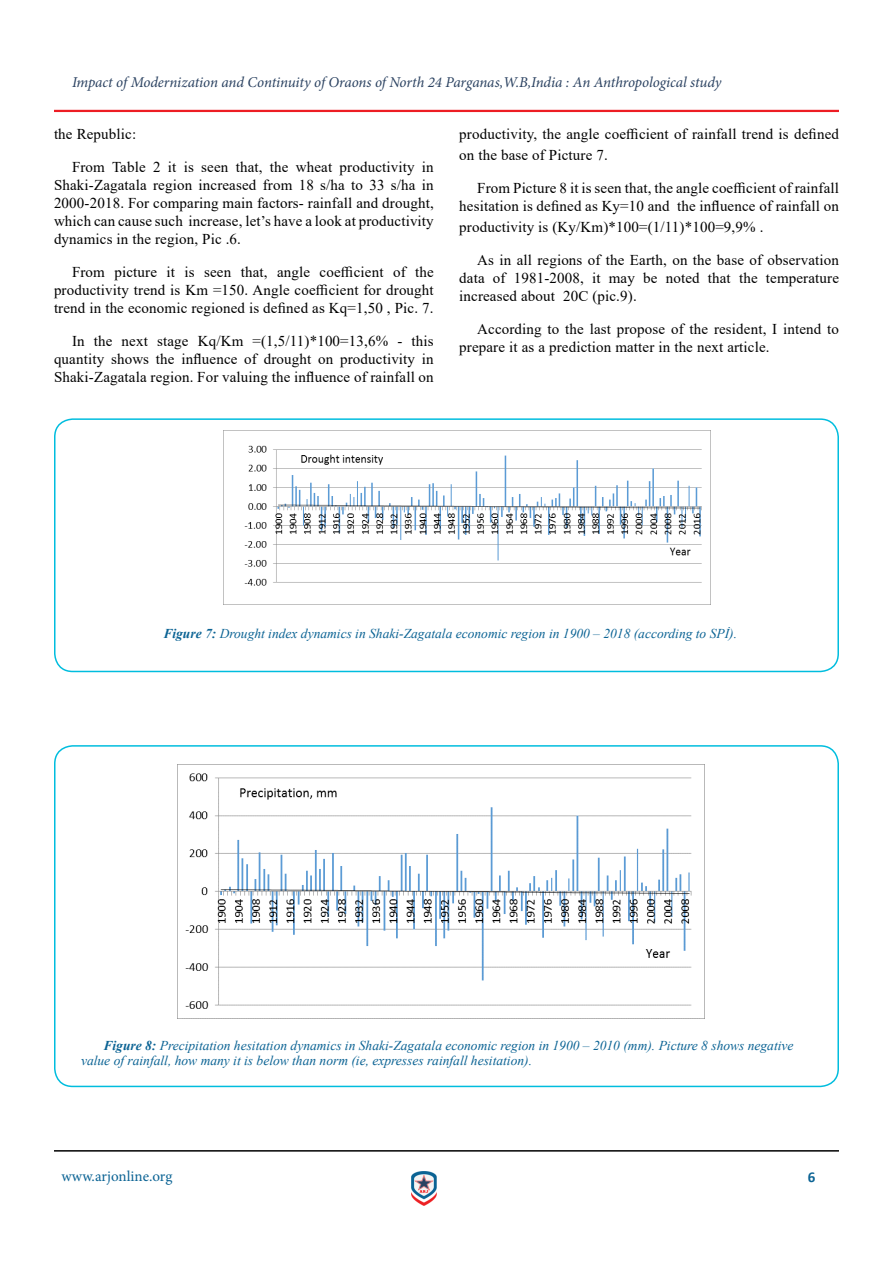
<style>
.page{position:relative;width:893px;height:1263px;background:#fff}
.page>*{position:absolute;margin:0;border:0;box-sizing:border-box;transform-origin:0 0}
.t1{font:15px/18px "Times New Roman";letter-spacing:.01em;color:#000;text-align:justify}
.t2{font:italic 15px "Minion Pro";letter-spacing:-.01em;color:#2b4261}
.t3{font:15px "Minion Pro";color:#0b6394}
.t4{font:700 15px "Calibri";color:#0b6394}
.t5{font:italic 13.5px/15px "Times New Roman";color:#0b6394}
.s1{font-weight:700}
</style>
<div class="page">
<hr style="left:54px;top:110px;width:785px;height:2px;background:#ed1d24">
<hr style="left:54px;top:1150px;width:785px;height:1px;background:#000101">
<img style="left:411px;top:1171px;width:26px;height:34px">
<img style="left:224px;top:430px;width:487px;height:174px">
<div style="left:54px;top:418px;width:785px;height:254px;border:2px solid #00bdde;border-radius:18px"></div>
<img style="left:177px;top:765px;width:527px;height:254px">
<div style="left:54px;top:745px;width:785px;height:342px;border:2px solid #00bdde;border-radius:18px"></div>
<p class="t2" style="left:72px;top:71px;width:651px">Impact of Modernization and Continuity of Oraons of North 24 Parganas,W.B,India : An Anthropological study</p>
<p class="t1" style="left:54px;top:124px;width:84px">the Republic:</p>
<p class="t1" style="left:54px;top:157px;width:381px;text-indent:18px">From Table 2 it is seen that, the wheat productivity in Shaki-Zagatala region increased from 18 s/ha to 33 s/ha in 2000-2018. For comparing main factors- rainfall and drought, which can cause such increase, let’s have a look at productivity dynamics in the region, Pic .6.</p>
<p class="t1" style="left:54px;top:262px;width:381px;text-indent:18px">From picture it is seen that, angle coefficient of the productivity trend is Km =150. Angle coefficient for drought trend in the economic regioned is defined as Kq=1,50 , Pic. 7.</p>
<p class="t1" style="left:54px;top:331px;width:381px;text-indent:18px">In the next stage Kq/Km =(1,5/11)*100=13,6% - this quantity shows the influence of drought on productivity in Shaki-Zagatala region. For valuing the influence of rainfall on</p>
<p class="t1" style="left:459px;top:123px;width:381px;line-height:21px">productivity, the angle coefficient of rainfall trend is defined on the base of Picture 7.</p>
<p class="t1" style="left:459px;top:178px;width:381px;text-align:right">From Picture 8 it is seen that, the angle coefficient of rainfall hesitation is defined as Ky=10 and the influence of rainfall on</p>
<p class="t1" style="left:459px;top:217px;width:306px">productivity is (Ky/Km)*100=(1/11)*100=9,9% .</p>
<p class="t1" style="left:459px;top:250px;width:381px;text-indent:18px">As in all regions of the Earth, on the base of observation data of 1981-2008, it may be noted that the temperature increased about 20C (pic.9).</p>
<p class="t1" style="left:459px;top:319px;width:381px;text-indent:18px">According to the last propose of the resident, I intend to prepare it as a prediction matter in the next article.</p>
<p class="t5" style="left:163px;top:625px;width:575px"><span class="s1">Figure 7:</span> Drought index dynamics in Shaki-Zagatala economic region in 1900 – 2018 (according to SPİ).</p>
<p class="t5" style="left:81px;top:1037px;width:714px;text-indent:23px"><span class="s1">Figure 8:</span> Precipitation hesitation dynamics in Shaki-Zagatala economic region in 1900 – 2010 (mm). Picture 8 shows negative value of rainfall, how many it is below than norm (ie, expresses rainfall hesitation).</p>
<p class="t3" style="left:62px;top:1166px;width:112px">www.arjonline.org</p>
<p class="t4" style="left:808px;top:1166px;width:9px">6</p>
</div>
